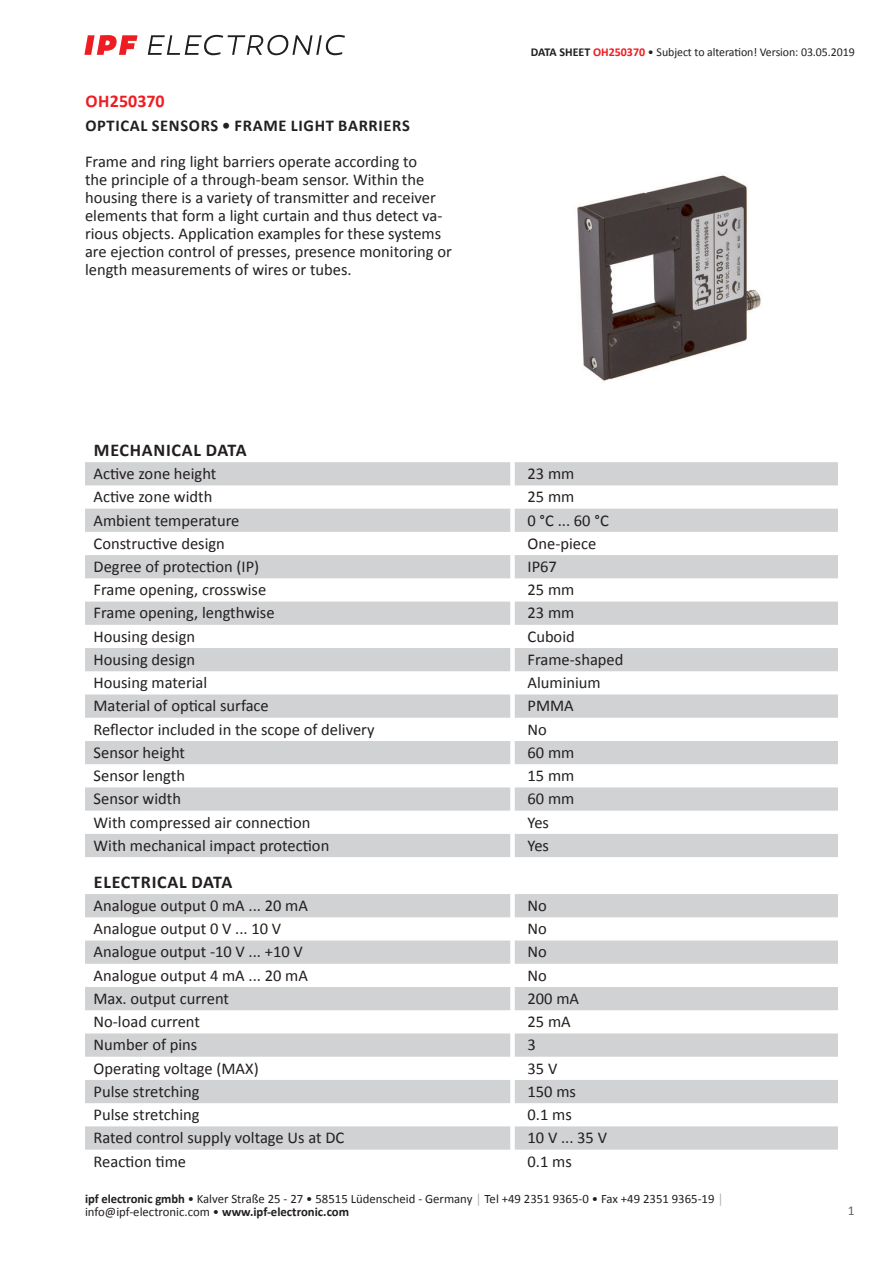
<style>
.page{position:relative;width:893px;height:1263px;background:#fff}
.page>*{position:absolute;margin:0;border:0;box-sizing:border-box;transform-origin:0 0}
.t1{font:700 18px "Calibri";letter-spacing:.04em;color:#231f20}
.t2{font:700 18px "Calibri";color:#ee1d23}
.t3{font:16.5px/18px "Calibri";color:#231f20}
.t4{font:700 16.5px "Calibri";letter-spacing:.04em;color:#231f20}
.t5{font:13.5px "Calibri";color:#636366}
.t6{font:12.75px/12.6px "Calibri";color:#231f20}
.t7{font:12px "Calibri";letter-spacing:-.005em;color:#231f20}
.s1{font-weight:700}
.s2{font-weight:700;color:#ee1d23}
.s3{color:#a8a9ad}
</style>
<div class="page">
<svg style="left:148px;top:35px;width:197px;height:20px"></svg>
<svg style="left:84px;top:35px;width:54px;height:20px"></svg>
<svg style="left:85px;top:462px;width:753px;height:395px;fill:#d1d2d4"></svg>
<svg style="left:85px;top:894px;width:753px;height:255px;fill:#d1d2d4"></svg>
<img style="left:577px;top:175px;width:184px;height:206px">
<p class="t2" style="left:85px;top:88px;width:81px">OH250370</p>
<p class="t4" style="left:85px;top:114px;width:326px">OPTICAL SENSORS • FRAME LIGHT BARRIERS</p>
<p class="t3" style="left:85px;top:152px;width:368px">Frame and ring light barriers operate according to<br>the principle of a through-beam sensor. Within the housing there is a variety of transmitter and receiver elements that form a light curtain and thus detect va&shy;rious objects. Application examples for these systems are ejection control of presses, presence monitoring or length measurements of wires or tubes.</p>
<p class="t7" style="left:531px;top:44px;width:325px"><span class="s1">DATA SHEET</span> <span class="s2">OH250370</span> • Subject to alteration! Version: 03.05.2019</p>
<p class="t1" style="left:94px;top:437px;width:154px">MECHANICAL DATA</p>
<p class="t3" style="left:94px;top:464px;width:124px">Active zone height</p>
<p class="t3" style="left:527px;top:464px;width:48px">23 mm</p>
<p class="t3" style="left:94px;top:487px;width:120px">Active zone width</p>
<p class="t3" style="left:527px;top:487px;width:48px">25 mm</p>
<p class="t3" style="left:94px;top:511px;width:147px">Ambient temperature</p>
<p class="t3" style="left:527px;top:511px;width:83px">0 °C ... 60 °C</p>
<p class="t3" style="left:94px;top:534px;width:133px">Constructive design</p>
<p class="t3" style="left:527px;top:534px;width:70px">One-piece</p>
<p class="t3" style="left:94px;top:557px;width:167px">Degree of protection (IP)</p>
<p class="t3" style="left:527px;top:557px;width:31px">IP67</p>
<p class="t3" style="left:94px;top:580px;width:174px">Frame opening, crosswise</p>
<p class="t3" style="left:527px;top:580px;width:48px">25 mm</p>
<p class="t3" style="left:94px;top:603px;width:183px">Frame opening, lengthwise</p>
<p class="t3" style="left:527px;top:603px;width:48px">23 mm</p>
<p class="t3" style="left:94px;top:627px;width:103px">Housing design</p>
<p class="t3" style="left:527px;top:627px;width:49px">Cuboid</p>
<p class="t3" style="left:94px;top:650px;width:103px">Housing design</p>
<p class="t3" style="left:527px;top:650px;width:97px">Frame-shaped</p>
<p class="t3" style="left:94px;top:673px;width:115px">Housing material</p>
<p class="t3" style="left:527px;top:673px;width:75px">Aluminium</p>
<p class="t3" style="left:94px;top:696px;width:177px">Material of optical surface</p>
<p class="t3" style="left:527px;top:696px;width:48px">PMMA</p>
<p class="t3" style="left:94px;top:720px;width:283px">Reflector included in the scope of delivery</p>
<p class="t3" style="left:527px;top:720px;width:21px">No</p>
<p class="t3" style="left:94px;top:743px;width:93px">Sensor height</p>
<p class="t3" style="left:527px;top:743px;width:48px">60 mm</p>
<p class="t3" style="left:94px;top:766px;width:93px">Sensor length</p>
<p class="t3" style="left:527px;top:766px;width:48px">15 mm</p>
<p class="t3" style="left:94px;top:789px;width:89px">Sensor width</p>
<p class="t3" style="left:527px;top:789px;width:48px">60 mm</p>
<p class="t3" style="left:94px;top:813px;width:218px">With compressed air connection</p>
<p class="t3" style="left:527px;top:813px;width:23px">Yes</p>
<p class="t3" style="left:94px;top:836px;width:237px">With mechanical impact protection</p>
<p class="t3" style="left:527px;top:836px;width:23px">Yes</p>
<p class="t1" style="left:94px;top:869px;width:140px">ELECTRICAL DATA</p>
<p class="t3" style="left:94px;top:896px;width:216px">Analogue output 0 mA ... 20 mA</p>
<p class="t3" style="left:527px;top:896px;width:21px">No</p>
<p class="t3" style="left:94px;top:919px;width:189px">Analogue output 0 V ... 10 V</p>
<p class="t3" style="left:527px;top:919px;width:21px">No</p>
<p class="t3" style="left:94px;top:942px;width:211px">Analogue output -10 V ... +10 V</p>
<p class="t3" style="left:527px;top:942px;width:21px">No</p>
<p class="t3" style="left:94px;top:966px;width:216px">Analogue output 4 mA ... 20 mA</p>
<p class="t3" style="left:527px;top:966px;width:21px">No</p>
<p class="t3" style="left:94px;top:989px;width:137px">Max. output current</p>
<p class="t3" style="left:527px;top:989px;width:53px">200 mA</p>
<p class="t3" style="left:94px;top:1012px;width:108px">No-load current</p>
<p class="t3" style="left:527px;top:1012px;width:45px">25 mA</p>
<p class="t3" style="left:94px;top:1035px;width:105px">Number of pins</p>
<p class="t3" style="left:527px;top:1035px;width:10px">3</p>
<p class="t3" style="left:94px;top:1059px;width:167px">Operating voltage (MAX)</p>
<p class="t3" style="left:527px;top:1059px;width:31px">35 V</p>
<p class="t3" style="left:94px;top:1082px;width:108px">Pulse stretching</p>
<p class="t3" style="left:527px;top:1082px;width:50px">150 ms</p>
<p class="t3" style="left:94px;top:1105px;width:108px">Pulse stretching</p>
<p class="t3" style="left:527px;top:1105px;width:46px">0.1 ms</p>
<p class="t3" style="left:94px;top:1128px;width:252px">Rated control supply voltage Us at DC</p>
<p class="t3" style="left:527px;top:1128px;width:81px">10 V ... 35 V</p>
<p class="t3" style="left:94px;top:1151px;width:94px">Reaction time</p>
<p class="t3" style="left:527px;top:1151px;width:46px">0.1 ms</p>
<p class="t6" style="left:85px;top:1192px;width:640px"><span class="s1">ipf electronic gmbh</span> • Kalver Straße 25 - 27 • 58515 Lüdenscheid - Germany <span class="s3">│</span> Tel +49 2351 9365-0 • Fax +49 2351 9365-19 <span class="s3">│ </span>info@ipf-electronic.com • <span class="s1">www.ipf-electronic.com</span></p>
<p class="t5" style="left:848px;top:1201px;width:8px">1</p>
</div>
